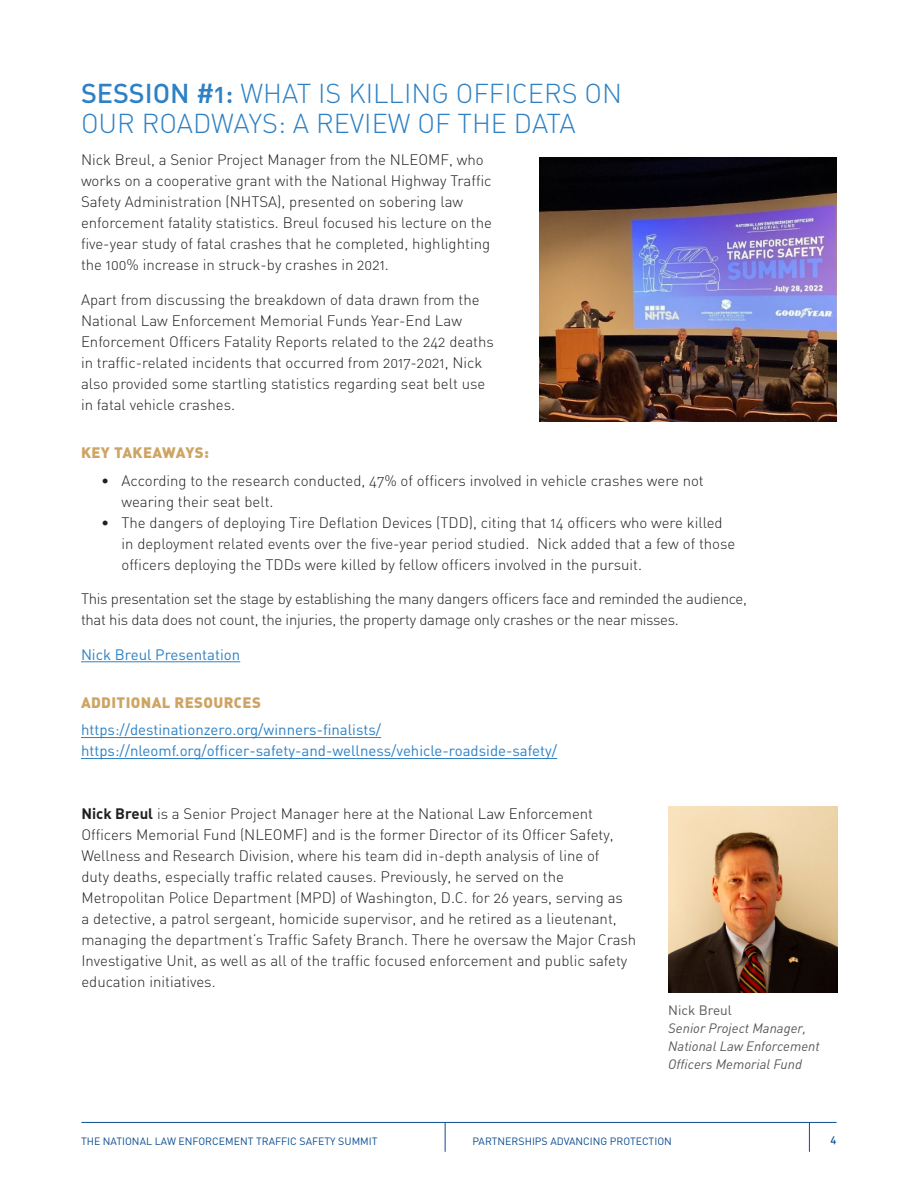
<style>
.page{position:relative;width:918px;height:1188px;background:#fff}
.page>*{position:absolute;margin:0;border:0;box-sizing:border-box;transform-origin:0 0}
.t1{font:27px/30px "DIN Light Alternate";color:#2e81c4}
.Body{font:15px/21px "DIN Light Alternate";color:#231f20}
.Body-2{font:15px/21px "DIN Light Alternate";letter-spacing:-.02em;color:#231f20}
.Body-3{font:15px "DIN";color:#2e81c4}
.t2{font:15px "DIN Black Alternate";letter-spacing:.025em;color:#cea463}
.Body-4{font:italic 13.5px/18px "DIN";color:#57585a}
.t3{font:10.5px "DIN";color:#0b4d91}
.t4{font:10.5px "DIN Medium Alternate";color:#0b4d91}
.s1{font-family:"DIN Medium Alternate"}
.s2{font-family:"DIN Bold Alternate"}
.s3{font-style:normal}
</style>
<div class="page">
<hr style="left:81px;top:1122px;width:756px;height:1px;background:#0b4d91">
<hr style="left:445px;top:1122px;width:1px;height:30px;background:#0b4d91">
<hr style="left:809px;top:1122px;width:1px;height:30px;background:#0b4d91">
<hr style="left:81px;top:661px;width:159px;height:1px;background:#2e81c4">
<hr style="left:81px;top:737px;width:300px;height:1px;background:#2e81c4">
<hr style="left:81px;top:758px;width:476px;height:1px;background:#2e81c4">
<img style="left:539px;top:158px;width:298px;height:263px">
<img style="left:668px;top:806px;width:169px;height:187px">
<p class="t1" style="left:81px;top:78px;width:543px"><span class="s1">SESSION #1:</span> WHAT IS KILLING OFFICERS ON<br>OUR ROADWAYS: A REVIEW OF THE DATA</p>
<p class="Body" style="left:81px;top:149px;width:413px">Nick Breul, a Senior Project Manager from the NLEOMF, who works on a cooperative grant with the National Highway Traffic Safety Administration (NHTSA), presented on sobering law enforcement fatality statistics. Breul focused his lecture on the five-year study of fatal crashes that he completed, highlighting the 100% increase in struck-by crashes in 2021.</p>
<p class="Body" style="left:81px;top:289px;width:414px">Apart from discussing the breakdown of data drawn from the National Law Enforcement Memorial Funds Year-End Law Enforcement Officers Fatality Reports related to the 242 deaths in traffic-related incidents that occurred from 2017-2021, Nick also provided some startling statistics regarding seat belt use in fatal vehicle crashes.</p>
<h2 class="t2" style="left:81px;top:442px;width:130px">KEY TAKEAWAYS:</h2>
<p class="Body" style="left:122px;top:470px;width:584px;text-indent:-20px">• According to the research conducted, 47% of officers involved in vehicle crashes were not wearing their seat belt.</p>
<p class="Body" style="left:122px;top:512px;width:615px;text-indent:-20px">• The dangers of deploying Tire Deflation Devices (TDD), citing that 14 officers who were killed in deployment related events over the five-year period studied. Nick added that a few of those officers deploying the TDDs were killed by fellow officers involved in the pursuit.</p>
<p class="Body-2" style="left:81px;top:588px;width:668px">This presentation set the stage by establishing the many dangers officers face and reminded the audience, that his data does not count, the injuries, the property damage only crashes or the near misses.</p>
<p class="Body-3" style="left:81px;top:645px;width:161px">Nick Breul Presentation</p>
<h2 class="t2" style="left:81px;top:692px;width:181px">ADDITIONAL RESOURCES</h2>
<p class="Body-3" style="left:81px;top:721px;width:302px">https://destinationzero.org/winners-finalists/</p>
<p class="Body-3" style="left:81px;top:742px;width:478px">https://nleomf.org/officer-safety-and-wellness/vehicle-roadside-safety/</p>
<p class="Body" style="left:81px;top:803px;width:556px"><span class="s2">Nick Breul</span> is a Senior Project Manager here at the National Law Enforcement Officers Memorial Fund (NLEOMF) and is the former Director of its Officer Safety, Wellness and Research Division, where his team did in-depth analysis of line of<br>duty deaths, especially traffic related causes. Previously, he served on the Metropolitan Police Department (MPD) of Washington, D.C. for 26 years, serving as<br>a detective, a patrol sergeant, homicide supervisor, and he retired as a lieutenant, managing the department’s Traffic Safety Branch. There he oversaw the Major Crash Investigative Unit, as well as all of the traffic focused enforcement and public safety education initiatives.</p>
<p class="Body-4" style="left:668px;top:1001px;width:153px"><span class="s3">Nick Breul<br></span>Senior Project Manager,<br>National Law Enforcement<br>Officers Memorial Fund</p>
<p class="t3" style="left:81px;top:1134px;width:298px">THE NATIONAL LAW ENFORCEMENT TRAFFIC SAFETY SUMMIT</p>
<p class="t3" style="left:472px;top:1134px;width:201px">PARTNERSHIPS ADVANCING PROTECTION</p>
<p class="t4" style="left:831px;top:1133px;width:7px">4</p>
</div>
